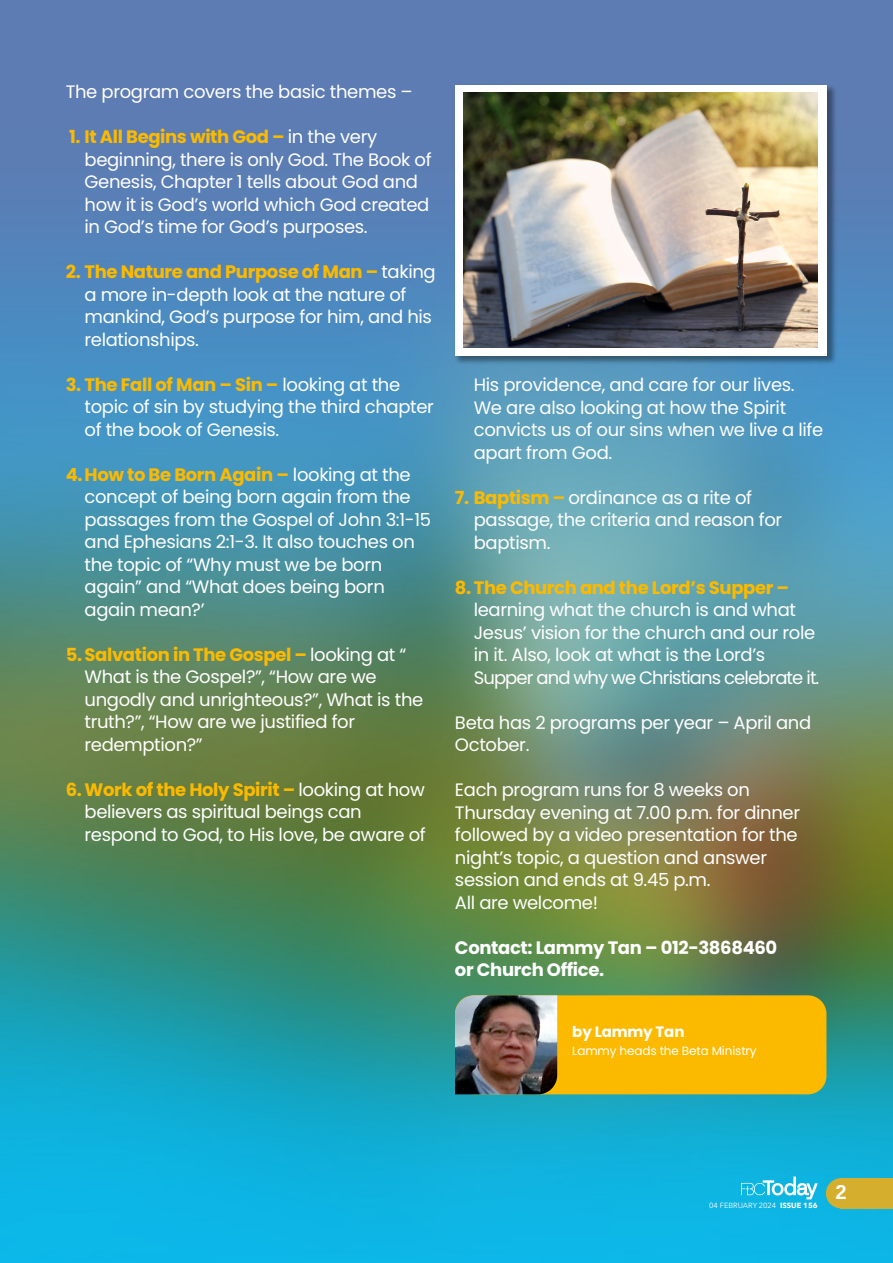
<style>
.page{position:relative;width:893px;height:1263px;background:#fff}
.page>*{position:absolute;margin:0;border:0;box-sizing:border-box;transform-origin:0 0}
.t1{font:700 20.1px "Arimo";color:#fff}
.t2{font:18px/22.5px "Poppins";letter-spacing:-.02em;color:#fff}
.t3{font:700 18px/22.5px "Poppins";letter-spacing:-.02em;color:#fff}
.t4{font:700 18px "Poppins";letter-spacing:-.02em;color:#fbba00}
.t5{font:700 15px "Poppins";letter-spacing:-.01em;color:#fff}
.t6{font:12px "Poppins";letter-spacing:-.01em;color:#fff}
.t7{font:7.5px "Avenir Next";color:#fff}
.s1{font-weight:700;color:#fbba00}
.s2{font-weight:700}
</style>
<div class="page">
<img style="left:0;top:0;width:893px;height:1263px">
<div style="left:841px;top:1178px;width:52px;height:30px;background:#d5ae2d"></div>
<div style="left:826px;top:1178px;width:30px;height:30px;background:#d5ae2d;border-radius:50%"></div>
<svg style="left:741px;top:1176px;width:77px;height:23px;background:#4cc7e8"></svg>
<img style="left:453px;top:82px;width:385px;height:285px">
<div style="left:455px;top:85px;width:371px;height:270px;background:#fff"></div>
<img style="left:464px;top:92px;width:354px;height:256px">
<img style="left:250px;top:0;width:643px;height:2px">
<div style="left:455px;top:995px;width:371px;height:99px;background:#fbba00;border-radius:19px"></div>
<img style="left:455px;top:995px;width:102px;height:99px">
<p class="t2" style="left:66px;top:81px;width:348px">The program covers the basic themes –</p>
<p class="t2" style="left:85px;top:126px;width:349px;text-indent:-15px"><span class="s1">1. It All Begins with God –</span> in the very beginning, there is only God. The Book of Genesis, Chapter 1 tells about God and how it is God’s world which God created in God’s time for God’s purposes.</p>
<p class="t2" style="left:85px;top:261px;width:353px;text-indent:-19px"><span class="s1">2. The Nature and Purpose of Man –</span> taking a more in-depth look at the nature of mankind, God’s purpose for him, and his relationships.</p>
<p class="t2" style="left:85px;top:373px;width:351px;text-indent:-19px"><span class="s1">3. The Fall of Man – Sin –</span> looking at the topic of sin by studying the third chapter of the book of Genesis.</p>
<p class="t2" style="left:85px;top:463px;width:348px;text-indent:-19px"><span class="s1">4. How to Be Born Again –</span> looking at the concept of being born again from the passages from the Gospel of John 3:1-15 and Ephesians 2:1-3. It also touches on the topic of “Why must we be born again” and “What does being born again mean?’</p>
<p class="t2" style="left:85px;top:643px;width:340px;text-indent:-19px"><span class="s1">5. Salvation in The Gospel –</span> looking at “<br>What is the Gospel?”, “How are we ungodly and unrighteous?”, What is the truth?”, “How are we justified for redemption?”</p>
<p class="t2" style="left:85px;top:778px;width:343px;text-indent:-19px"><span class="s1">6. Work of the Holy Spirit –</span> looking at how believers as spiritual beings can respond to God, to His love, be aware of</p>
<p class="t2" style="left:474px;top:374px;width:351px">His providence, and care for our lives.<br>We are also looking at how the Spirit convicts us of our sins when we live a life apart from God.</p>
<p class="t2" style="left:474px;top:486px;width:310px;text-indent:-19px"><span class="s1">7. Baptism –</span> ordinance as a rite of passage, the criteria and reason for baptism.</p>
<p class="t4" style="left:455px;top:577px;width:336px">8. The Church and the Lord’s Supper –</p>
<p class="t2" style="left:474px;top:599px;width:347px">learning what the church is and what Jesus’ vision for the church and our role in it. Also, look at what is the Lord’s Supper and why we Christians celebrate it.</p>
<p class="t2" style="left:455px;top:711px;width:358px">Beta has 2 programs per year – April and<br>October.</p>
<p class="t2" style="left:455px;top:779px;width:347px">Each program runs for 8 weeks on<br>Thursday evening at 7.00 p.m. for dinner followed by a video presentation for the night’s topic, a question and answer session and ends at 9.45 p.m.<br>All are welcome!</p>
<p class="t3" style="left:455px;top:936px;width:324px">Contact: Lammy Tan – 012-3868460 or Church Office.</p>
<p class="t5" style="left:572px;top:1023px;width:114px">by Lammy Tan</p>
<p class="t6" style="left:572px;top:1044px;width:186px">Lammy heads the Beta Ministry</p>
<p class="t7" style="left:709px;top:1199px;width:110px">04 FEBRUARY 2024 <span class="s2">ISSUE 156</span></p>
<p class="t1" style="left:835px;top:1178px;width:13px">2</p>
</div>
